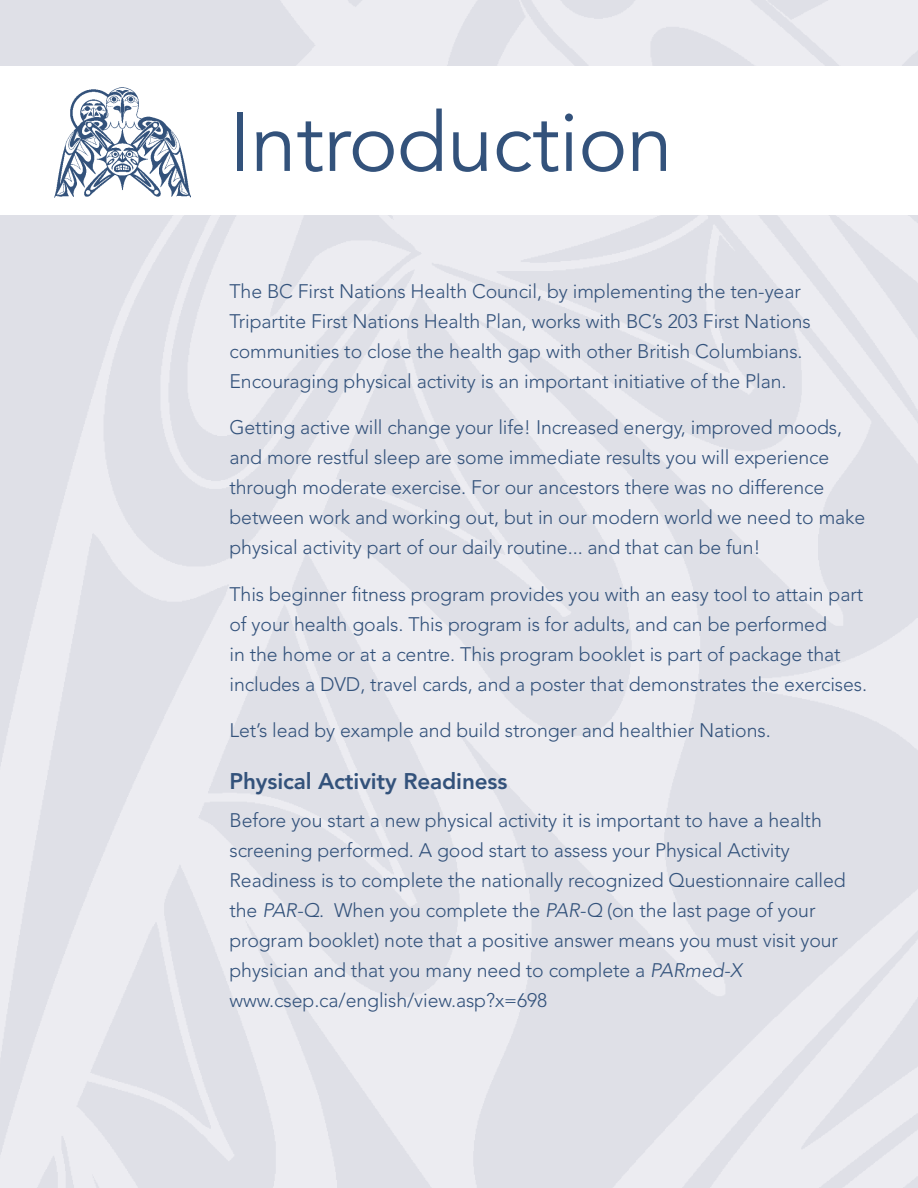
<style>
.page{position:relative;width:918px;height:1188px;background:#fff}
.page>*{position:absolute;margin:0;border:0;box-sizing:border-box;transform-origin:0 0}
.t1{font:82.5px "Avenir";letter-spacing:-.005em;color:#33527b}
.t2{font:800 22.5px "Avenir";letter-spacing:-.005em;color:#33527b}
.t3{font:300 19.5px/30px "Avenir";letter-spacing:-.005em;color:#33527b}
.s1{font-style:italic}
</style>
<div class="page">
<img style="left:0;top:0;width:918px;height:1188px">
<div style="left:0;top:66px;width:918px;height:148px;background:#fff"></div>
<img style="left:54px;top:87px;width:137px;height:111px">
<h1 class="t1" style="left:230px;top:95px;width:445px">Introduction</h1>
<p class="t3" style="left:230px;top:277px;width:583px">The BC First Nations Health Council, by implementing the ten-year Tripartite First Nations Health Plan, works with BC’s 203 First Nations communities to close the health gap with other British Columbians.<br>Encouraging physical activity is an important initiative of the Plan.</p>
<p class="t3" style="left:230px;top:413px;width:637px">Getting active will change your life! Increased energy, improved moods, and more restful sleep are some immediate results you will experience through moderate exercise. For our ancestors there was no difference between work and working out, but in our modern world we need to make physical activity part of our daily routine... and that can be fun!</p>
<p class="t3" style="left:230px;top:579px;width:639px">This beginner fitness program provides you with an easy tool to attain part of your health goals. This program is for adults, and can be performed<br>in the home or at a centre. This program booklet is part of package that includes a DVD, travel cards, and a poster that demonstrates the exercises.</p>
<p class="t3" style="left:230px;top:715px;width:543px">Let’s lead by example and build stronger and healthier Nations.</p>
<p class="t2" style="left:230px;top:767px;width:280px">Physical Activity Readiness</p>
<p class="t3" style="left:230px;top:806px;width:618px">Before you start a new physical activity it is important to have a health screening performed. A good start to assess your Physical Activity Readiness is to complete the nationally recognized Questionnaire called the <span class="s1">PAR-Q</span>. When you complete the <span class="s1">PAR-Q</span> (on the last page of your program booklet) note that a positive answer means you must visit your physician and that you many need to complete a <span class="s1">PARmed-X </span>www.csep.ca/english/view.asp?x=698</p>
</div>
